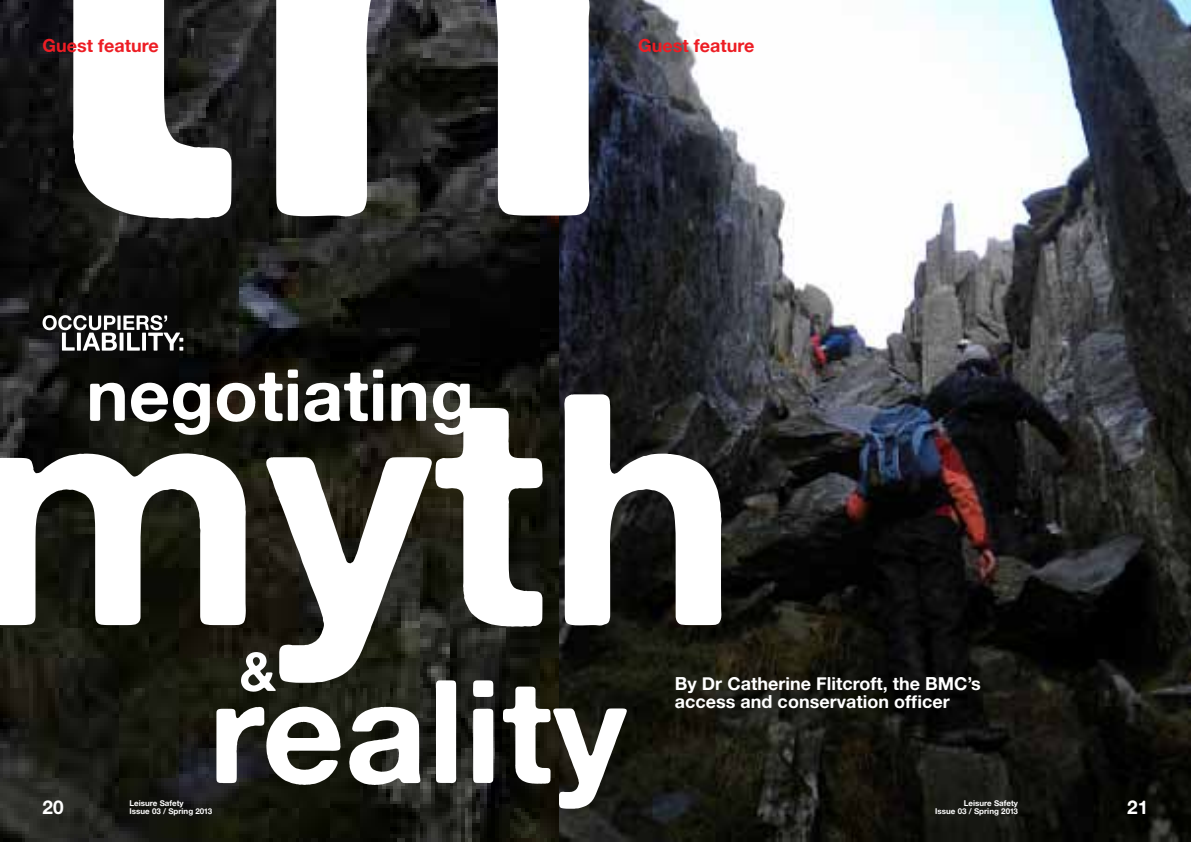
<style>
.page{position:relative;width:1191px;height:842px;background:#fff}
.page>*{position:absolute;margin:0;border:0;box-sizing:border-box;transform-origin:0 0}
.t1{font:19px "Alte Haas Grotesk Bold";color:#fff}
.t2{font:18px/18px "Alte Haas Grotesk Bold";color:#fff}
.t3{font:18px "Alte Haas Grotesk Bold";color:#ed1d24}
.t4{font:8px/8px "Alte Haas Grotesk Bold";color:#fff;text-align:right}
</style>
<div class="page">
<img style="left:0;top:331px;width:560px;height:511px">
<img style="left:560px;top:0;width:631px;height:842px">
<svg style="left:0;top:394px;width:721px;height:289px"></svg>
<svg style="left:216px;top:680px;width:411px;height:129px"></svg>
<svg style="left:241px;top:652px;width:35px;height:40px"></svg>
<svg style="left:90px;top:369px;width:380px;height:66px"></svg>
<svg style="left:43px;top:331px;width:140px;height:20px"></svg>
<svg style="left:0;top:0;width:590px;height:331px"></svg>
<h2 class="t3" style="left:43px;top:34px;width:118px">Guest feature</h2>
<h2 class="t3" style="left:638px;top:34px;width:118px">Guest feature</h2>
<p class="t4" style="left:129px;top:799px;width:56px">Leisure Safety</p>
<h1 class="t1" style="left:43px;top:795px;width:23px">20</h1>
<p class="t4" style="left:129px;top:807px;width:84px">Issue 03 / Spring 2013</p>
<h2 class="t2" style="left:675px;top:674px;width:307px">By Dr Catherine Flitcroft, the BMC’s access and conservation officer</h2>
<p class="t4" style="left:935px;top:799px;width:84px">Leisure Safety<br>Issue 03 / Spring 2013</p>
<h1 class="t1" style="left:1127px;top:795px;width:23px">21</h1>
</div>
